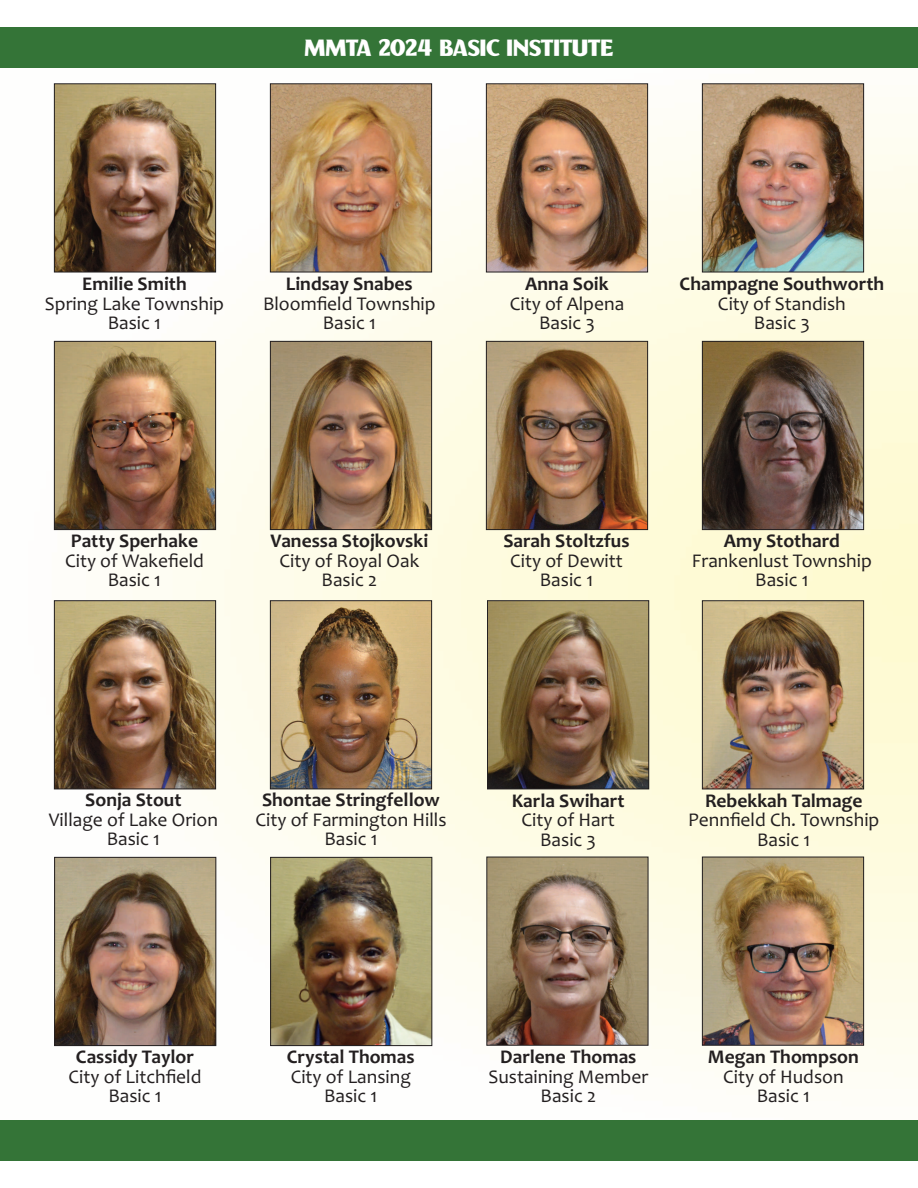
<style>
.page{position:relative;width:918px;height:1188px;background:#fff}
.page>*{position:absolute;margin:0;border:0;box-sizing:border-box;transform-origin:0 0}
.t1{font:22.5px "Milanello Free";color:#fff}
.t2{font:19.5px/19.5px "Candara";color:#231f20;text-align:center}
.t3{font:700 19.5px "Candara";color:#231f20}
</style>
<div class="page">
<img style="left:53px;top:83px;width:865px;height:995px">
<img style="left:704px;top:859px;width:158px;height:185px">
<div style="left:702px;top:857px;width:162px;height:189px;border:1px solid #231f20"></div>
<img style="left:56px;top:85px;width:158px;height:185px">
<div style="left:54px;top:83px;width:162px;height:189px;border:1px solid #231f20"></div>
<img style="left:272px;top:85px;width:158px;height:185px">
<div style="left:270px;top:83px;width:162px;height:189px;border:1px solid #231f20"></div>
<img style="left:488px;top:85px;width:158px;height:185px">
<div style="left:486px;top:83px;width:162px;height:189px;border:1px solid #231f20"></div>
<img style="left:704px;top:85px;width:158px;height:185px">
<div style="left:702px;top:83px;width:162px;height:189px;border:1px solid #231f20"></div>
<img style="left:56px;top:343px;width:158px;height:185px">
<div style="left:54px;top:341px;width:162px;height:189px;border:1px solid #231f20"></div>
<img style="left:272px;top:343px;width:158px;height:185px">
<div style="left:270px;top:341px;width:162px;height:189px;border:1px solid #231f20"></div>
<img style="left:488px;top:343px;width:158px;height:185px">
<div style="left:486px;top:341px;width:162px;height:189px;border:1px solid #231f20"></div>
<img style="left:704px;top:343px;width:158px;height:185px">
<div style="left:702px;top:341px;width:162px;height:189px;border:1px solid #231f20"></div>
<img style="left:489px;top:602px;width:158px;height:185px">
<div style="left:487px;top:600px;width:162px;height:189px;border:1px solid #231f20"></div>
<img style="left:488px;top:859px;width:158px;height:185px">
<div style="left:486px;top:857px;width:162px;height:189px;border:1px solid #231f20"></div>
<img style="left:56px;top:602px;width:158px;height:185px">
<div style="left:54px;top:600px;width:162px;height:189px;border:1px solid #231f20"></div>
<img style="left:272px;top:602px;width:158px;height:185px">
<div style="left:270px;top:600px;width:162px;height:189px;border:1px solid #231f20"></div>
<img style="left:704px;top:602px;width:158px;height:185px">
<div style="left:702px;top:600px;width:162px;height:189px;border:1px solid #231f20"></div>
<img style="left:56px;top:859px;width:158px;height:185px">
<div style="left:54px;top:857px;width:162px;height:189px;border:1px solid #231f20"></div>
<img style="left:272px;top:859px;width:158px;height:185px">
<div style="left:270px;top:857px;width:162px;height:189px;border:1px solid #231f20"></div>
<div style="left:0;top:27px;width:918px;height:41px;background:#347437"></div>
<div style="left:0;top:1120px;width:918px;height:41px;background:#347437"></div>
<p class="t1" style="left:305px;top:35px;width:310px">MMTA 2024 BASIC INSTITUTE</p>
<p class="t3" style="left:82px;top:277px;width:106px">Emilie Smith</p>
<p class="t2" style="left:45px;top:296px;width:181px">Spring Lake Township<br>Basic 1</p>
<p class="t3" style="left:286px;top:277px;width:128px">Lindsay Snabes</p>
<p class="t2" style="left:263px;top:296px;width:174px">Bloomfield Township<br>Basic 1</p>
<p class="t3" style="left:525px;top:277px;width:85px">Anna Soik</p>
<p class="t2" style="left:510px;top:296px;width:116px">City of Alpena<br>Basic 3</p>
<p class="t3" style="left:680px;top:277px;width:206px">Champagne Southworth</p>
<p class="t2" style="left:718px;top:296px;width:129px">City of Standish<br>Basic 3</p>
<p class="t3" style="left:71px;top:534px;width:129px">Patty Sperhake</p>
<p class="t2" style="left:65px;top:553px;width:140px">City of Wakefield<br>Basic 1</p>
<p class="t3" style="left:271px;top:534px;width:159px">Vanessa Stojkovski</p>
<p class="t2" style="left:280px;top:553px;width:141px">City of Royal Oak<br>Basic 2</p>
<p class="t3" style="left:503px;top:534px;width:128px">Sarah Stoltzfus</p>
<p class="t2" style="left:510px;top:553px;width:114px">City of Dewitt<br>Basic 1</p>
<p class="t3" style="left:724px;top:534px;width:118px">Amy Stothard</p>
<p class="t2" style="left:692px;top:553px;width:182px">Frankenlust Township<br>Basic 1</p>
<p class="t3" style="left:85px;top:793px;width:98px">Sonja Stout</p>
<p class="t2" style="left:49px;top:812px;width:171px">Village of Lake Orion<br>Basic 1</p>
<p class="t3" style="left:262px;top:793px;width:179px">Shontae Stringfellow</p>
<p class="t2" style="left:255px;top:812px;width:193px">City of Farmington Hills<br>Basic 1</p>
<p class="t3" style="left:512px;top:793px;width:114px">Karla Swihart</p>
<p class="t2" style="left:522px;top:812px;width:95px">City of Hart<br>Basic 3</p>
<p class="t3" style="left:705px;top:793px;width:159px">Rebekkah Talmage</p>
<p class="t2" style="left:688px;top:812px;width:193px">Pennfield Ch. Township<br>Basic 1</p>
<p class="t3" style="left:76px;top:1050px;width:120px">Cassidy Taylor</p>
<p class="t2" style="left:69px;top:1069px;width:134px">City of Litchfield<br>Basic 1</p>
<p class="t3" style="left:287px;top:1050px;width:129px">Crystal Thomas</p>
<p class="t2" style="left:291px;top:1069px;width:122px">City of Lansing<br>Basic 1</p>
<p class="t3" style="left:500px;top:1050px;width:138px">Darlene Thomas</p>
<p class="t2" style="left:488px;top:1069px;width:161px">Sustaining Member<br>Basic 2</p>
<p class="t3" style="left:708px;top:1050px;width:152px">Megan Thompson</p>
<p class="t2" style="left:723px;top:1069px;width:122px">City of Hudson<br>Basic 1</p>
</div>
